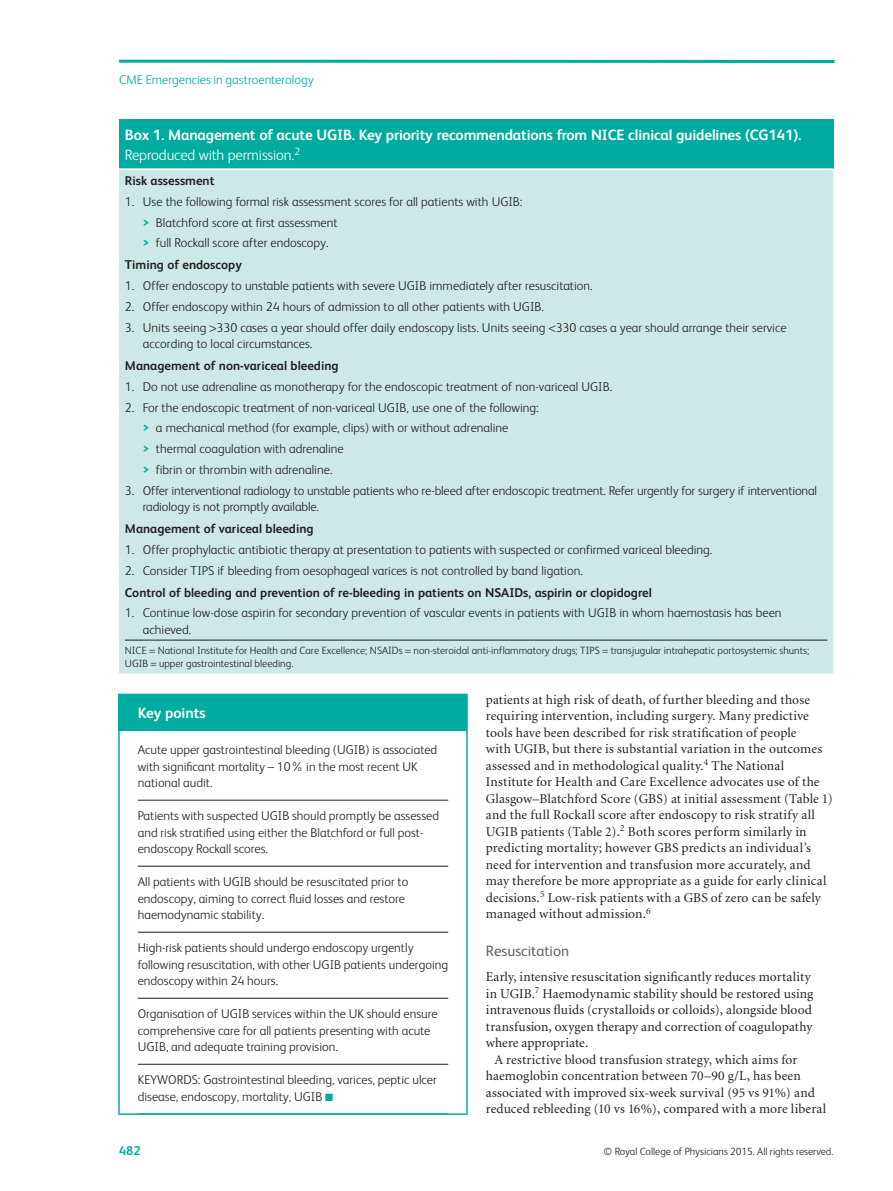
<style>
.page{position:relative;width:893px;height:1191px;background:#fff}
.page>*{position:absolute;margin:0;border:0;box-sizing:border-box;transform-origin:0 0}
.t1{font:700 15px/20.2px "FS Albert";letter-spacing:-.01em;color:#fff}
.t2{font:15px "FS Albert";letter-spacing:-.005em;color:#636366}
.t3{font:13.5px/16.5px "Minion";letter-spacing:.01em;color:#231f20}
.t4{font:300 12.75px/16.5px "FS Albert";color:#231f20}
.t5{font:700 12.75px "FS Albert";color:#231f20}
.t6{font:300 12.75px "FS Albert";letter-spacing:.005em;color:#00aca0}
.t7{font:700 12.75px "FS Albert";color:#00aca0}
.t8{font:300 10.5px/13.5px "FS Albert";color:#231f20}
.s1{font-weight:300}
.s2{font-weight:700;color:#00aca0}
.s3{color:#00aca0}
</style>
<div class="page">
<hr style="left:119px;top:60px;width:715px;height:3px;background:#00aca0">
<div style="left:119px;top:119px;width:714px;height:50px;background:#00aca0"></div>
<div style="left:119px;top:170px;width:714px;height:503px;background:#cce9e7"></div>
<hr style="left:119px;top:168px;width:714px;height:2px;background:#fff">
<hr style="left:125px;top:640px;width:702px;height:1px;background:#231f20">
<div style="left:119px;top:694px;width:348px;height:36px;background:#00aca0"></div>
<hr style="left:118px;top:693px;width:350px;height:2px;background:#00aca0">
<hr style="left:118px;top:695px;width:2px;height:35px;background:#00aca0">
<hr style="left:466px;top:695px;width:2px;height:35px;background:#00aca0">
<hr style="left:118px;top:730px;width:2px;height:383px;background:#00aca0">
<hr style="left:466px;top:730px;width:2px;height:383px;background:#00aca0">
<hr style="left:118px;top:1113px;width:350px;height:2px;background:#00aca0">
<hr style="left:138px;top:800px;width:310px;height:1px;background:#231f20">
<hr style="left:138px;top:866px;width:310px;height:1px;background:#231f20">
<hr style="left:138px;top:932px;width:310px;height:1px;background:#231f20">
<hr style="left:138px;top:998px;width:310px;height:1px;background:#231f20">
<hr style="left:138px;top:1064px;width:310px;height:1px;background:#231f20">
<svg style="left:210px;top:325px;width:6px;height:6px"></svg>
<svg style="left:549px;top:325px;width:6px;height:6px"></svg>
<svg style="left:405px;top:650px;width:6px;height:2px"></svg>
<svg style="left:602px;top:650px;width:6px;height:2px"></svg>
<svg style="left:151px;top:663px;width:5px;height:3px"></svg>
<p class="t6" style="left:119px;top:75px;width:196px">CME Emergencies in gastroenterology</p>
<p class="t1" style="left:125px;top:126px;width:678px">Box 1. Management of acute UGIB. Key priority recommendations from NICE clinical guidelines (CG141).<br><span class="s1">Reproduced with permission.</span><sup>2</sup></p>
<p class="t5" style="left:125px;top:175px;width:91px">Risk assessment</p>
<p class="t4" style="left:143px;top:192px;width:381px;line-height:20.7px;text-indent:-18px">1. Use the following formal risk assessment scores for all patients with UGIB: <span class="s2">&gt;</span> Blatchford score at first assessment<br><span class="s2">&gt;</span> full Rockall score after endoscopy.</p>
<p class="t5" style="left:125px;top:260px;width:118px">Timing of endoscopy</p>
<p class="t4" style="left:125px;top:279px;width:469px">1. Offer endoscopy to unstable patients with severe UGIB immediately after resuscitation.</p>
<p class="t4" style="left:125px;top:300px;width:421px">2. Offer endoscopy within 24 hours of admission to all other patients with UGIB.</p>
<p class="t4" style="left:143px;top:320px;width:645px;text-indent:-18px">3. Units seeing 330 cases a year should offer daily endoscopy lists. Units seeing 330 cases a year should arrange their service according to local circumstances.</p>
<p class="t5" style="left:125px;top:360px;width:215px">Management of non-variceal bleeding</p>
<p class="t4" style="left:125px;top:380px;width:489px">1. Do not use adrenaline as monotherapy for the endoscopic treatment of non-variceal UGIB.</p>
<p class="t4" style="left:143px;top:398px;width:397px;line-height:20.7px;text-indent:-18px">2. For the endoscopic treatment of non-variceal UGIB, use one of the following: <span class="s2">&gt;</span> a mechanical method (for example, clips) with or without adrenaline<br><span class="s2">&gt;</span> thermal coagulation with adrenaline<br><span class="s2">&gt;</span> fibrin or thrombin with adrenaline.</p>
<p class="t4" style="left:143px;top:483px;width:676px;text-indent:-18px">3. Offer interventional radiology to unstable patients who re-bleed after endoscopic treatment. Refer urgently for surgery if interventional radiology is not promptly available.</p>
<p class="t5" style="left:125px;top:523px;width:190px">Management of variceal bleeding</p>
<p class="t4" style="left:125px;top:542px;width:589px">1. Offer prophylactic antibiotic therapy at presentation to patients with suspected or confirmed variceal bleeding.</p>
<p class="t4" style="left:125px;top:563px;width:459px">2. Consider TIPS if bleeding from oesophageal varices is not controlled by band ligation.</p>
<p class="t5" style="left:125px;top:587px;width:529px">Control of bleeding and prevention of re-bleeding in patients on NSAIDs, aspirin or clopidogrel</p>
<p class="t4" style="left:143px;top:606px;width:640px;text-indent:-18px">1. Continue low-dose aspirin for secondary prevention of vascular events in patients with UGIB in whom haemostasis has been achieved.</p>
<p class="t8" style="left:125px;top:645px;width:686px">NICE National Institute for Health and Care Excellence; NSAIDs non-steroidal anti-inflammatory drugs; TIPS transjugular intrahepatic portosystemic shunts;<br>UGIB upper gastrointestinal bleeding.</p>
<p class="t1" style="left:138px;top:704px;width:69px">Key points</p>
<p class="t4" style="left:138px;top:743px;width:301px">Acute upper gastrointestinal bleeding (UGIB) is associated with significant mortality – 10% in the most recent UK national audit.</p>
<p class="t4" style="left:138px;top:809px;width:303px">Patients with suspected UGIB should promptly be assessed and risk stratified using either the Blatchford or full post&shy;endoscopy Rockall scores.</p>
<p class="t4" style="left:138px;top:875px;width:272px">All patients with UGIB should be resuscitated prior to endoscopy, aiming to correct fluid losses and restore haemodynamic stability.</p>
<p class="t4" style="left:138px;top:941px;width:312px">High-risk patients should undergo endoscopy urgently following resuscitation, with other UGIB patients undergoing endoscopy within 24 hours.</p>
<p class="t4" style="left:138px;top:1007px;width:301px">Organisation of UGIB services within the UK should ensure comprehensive care for all patients presenting with acute<br>UGIB, and adequate training provision.</p>
<p class="t4" style="left:138px;top:1073px;width:301px">KEYWORDS: Gastrointestinal bleeding, varices, peptic ulcer disease, endoscopy, mortality, UGIB <span class="s3">■</span></p>
<p class="t3" style="left:486px;top:692px;width:348px">patients at high risk of death, of further bleeding and those requiring intervention, including surgery. Many predictive tools have been described for risk stratification of people<br>with UGIB, but there is substantial variation in the outcomes assessed and in methodological quality.<sup>4</sup> The National Institute for Health and Care Excellence advocates use of the Glasgow–Blatchford Score (GBS) at initial assessment (Table 1) and the full Rockall score after endoscopy to risk stratify all UGIB patients (Table 2).<sup>2</sup> Both scores perform similarly in predicting mortality; however GBS predicts an individual’s need for intervention and transfusion more accurately, and may therefore be more appropriate as a guide for early clinical decisions.<sup>5</sup> Low-risk patients with a GBS of zero can be safely managed without admission.<sup>6</sup></p>
<p class="t2" style="left:486px;top:946px;width:85px">Resuscitation</p>
<p class="t3" style="left:486px;top:969px;width:329px">Early, intensive resuscitation significantly reduces mortality in UGIB.<sup>7</sup> Haemodynamic stability should be restored using intravenous fluids (crystalloids or colloids), alongside blood transfusion, oxygen therapy and correction of coagulopathy where appropriate.</p>
<p class="t3" style="left:486px;top:1052px;width:342px;text-indent:9px">A restrictive blood transfusion strategy, which aims for haemoglobin concentration between 70–90 g/L, has been associated with improved six-week survival (95 vs 91%) and reduced rebleeding (10 vs 16%), compared with a more liberal</p>
<p class="t7" style="left:119px;top:1145px;width:23px">482</p>
<p class="t8" style="left:604px;top:1145px;width:231px">© Royal College of Physicians 2015. All rights reserved.</p>
</div>
